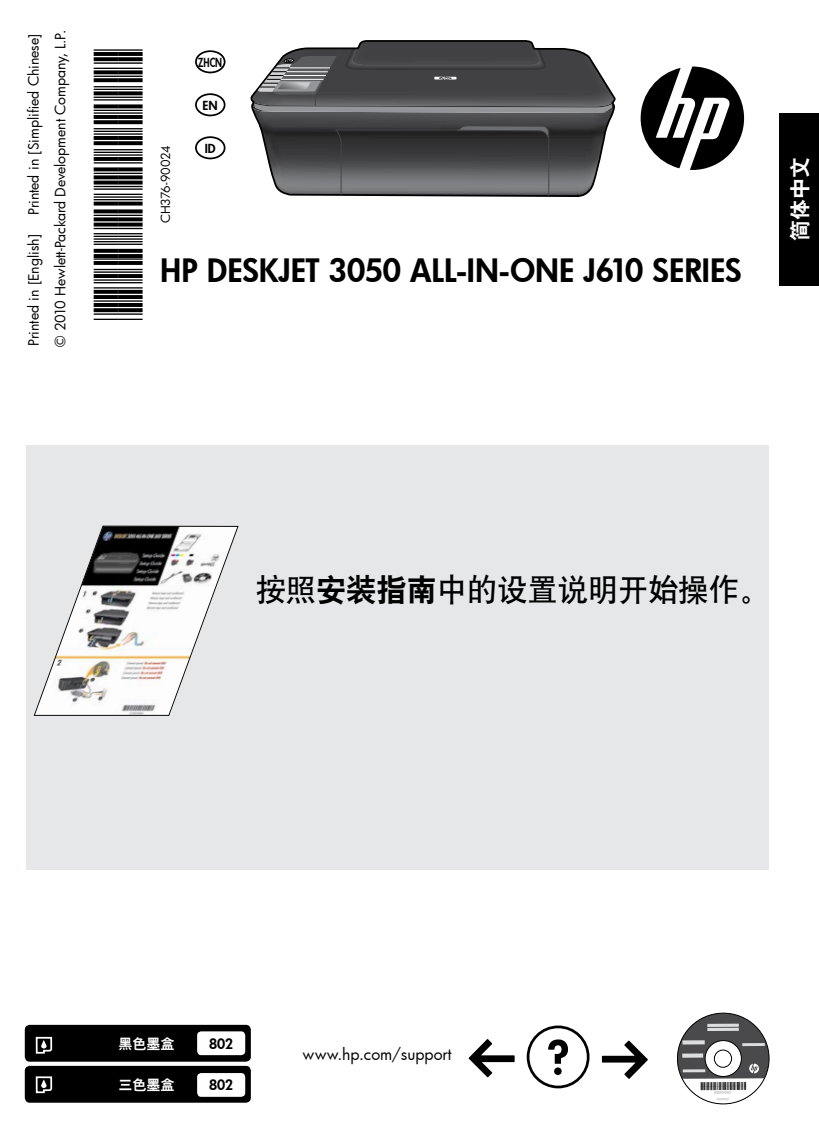
<style>
.page{position:relative;width:819px;height:1134px;background:#fff}
.page>*{position:absolute;margin:0;border:0;box-sizing:border-box;transform-origin:0 0}
.t1{font:31.5px "Futura Hv";color:#000}
.t2{font:31.5px "H Yb 1 gj";color:#000;scale:.96 1}
.t3{font:21px "H Yb 2 gj";color:#fff}
.t4{font:15.75px "Futura Bk";color:#000}
.t5{font:14px "Futura Bk";color:#000}
.t6{font:14px "H Yb 2 gj";color:#fff}
.t7{font:14px "Futura Hv";letter-spacing:-.01em;color:#000}
.t8{font:12.25px "Futura Bk";letter-spacing:-.03em;color:#000}
.t9{font:12.25px "Futura Hv";color:#000;scale:.75 1}
.t10{font:12.25px "Futura Hv";color:#000}
.s1{font-family:"H Yb 2 gj"}
</style>
<div class="page">
<div style="left:26px;top:445px;width:743px;height:425px;background:#e6e7e8"></div>
<svg style="left:641px;top:67px;width:103px;height:103px"></svg>
<div style="left:195px;top:50px;width:31px;height:23px;border:2px solid #000;border-radius:50%"></div>
<div style="left:195px;top:93px;width:31px;height:23px;border:2px solid #000;border-radius:50%"></div>
<div style="left:195px;top:136px;width:31px;height:23px;border:2px solid #000;border-radius:50%"></div>
<div style="left:25px;top:1066px;width:226px;height:37px;background:#000;border-radius:5px"></div>
<div style="left:25px;top:1025px;width:226px;height:37px;background:#000;border-radius:5px"></div>
<div style="left:196px;top:1031px;width:50px;height:25px;background:#fff;border-radius:5px"></div>
<div style="left:195px;top:1030px;width:52px;height:27px;border:2px solid #000;border-radius:5px"></div>
<div style="left:196px;top:1072px;width:50px;height:26px;background:#fff;border-radius:5px"></div>
<div style="left:195px;top:1071px;width:52px;height:28px;border:2px solid #000;border-radius:5px"></div>
<svg style="left:36px;top:1037px;width:16px;height:17px"></svg>
<svg style="left:36px;top:1076px;width:16px;height:17px"></svg>
<div style="left:527px;top:1026px;width:63px;height:62px;border:3px solid #000;border-radius:50%"></div>
<svg style="left:548px;top:1039px;width:20px;height:36px"></svg>
<svg style="left:602px;top:1041px;width:46px;height:38px"></svg>
<svg style="left:469px;top:1039px;width:46px;height:38px"></svg>
<svg style="left:677px;top:1013px;width:92px;height:91px"></svg>
<div style="left:714px;top:1050px;width:18px;height:17px;background:#fff;border-radius:50%"></div>
<div style="left:714px;top:1050px;width:18px;height:18px;border:1px solid #000;border-radius:50%"></div>
<svg style="left:33px;top:525px;width:206px;height:191px"></svg>
<svg style="left:250px;top:41px;width:365px;height:155px;background:#5f5f61"></svg>
<div style="left:779px;top:113px;width:40px;height:172px;background:#000"></div>
<p class="t5" style="left:24px;top:215px;width:183px;rotate:-90deg">Printed in [Simplified Chinese]</p>
<p class="t5" style="left:24px;top:346px;width:114px;rotate:-90deg">Printed in [English]</p>
<p class="t5" style="left:51px;top:347px;width:318px;rotate:-90deg">© 2010 Hewlett-Packard Development Company, L.P.</p>
<p class="t8" style="left:157px;top:223px;width:79px;rotate:-90deg">CH376-90024</p>
<p class="t9" style="left:198px;top:54px;width:33px">ZHCN</p>
<p class="t10" style="left:203px;top:97px;width:17px">EN</p>
<p class="t10" style="left:205px;top:140px;width:13px">ID</p>
<h1 class="t1" style="left:160px;top:249px;width:583px">HP DESKJET 3050 ALL-IN-ONE J610 SERIES</h1>
<h2 class="t3" style="left:789px;top:241px;width:85px;rotate:-90deg">简体中文</h2>
<h1 class="t2" style="left:256px;top:574px;width:536px">按照<span class="s1">安装指南</span>中的设置说明开始操作。</h1>
<p class="t6" style="left:119px;top:1037px;width:57px">黑色墨盒</p>
<p class="t6" style="left:119px;top:1078px;width:57px">三色墨盒</p>
<p class="t7" style="left:209px;top:1034px;width:25px">802</p>
<p class="t7" style="left:209px;top:1076px;width:25px">802</p>
<p class="t4" style="left:303px;top:1044px;width:151px">www.hp.com/support</p>
</div>
